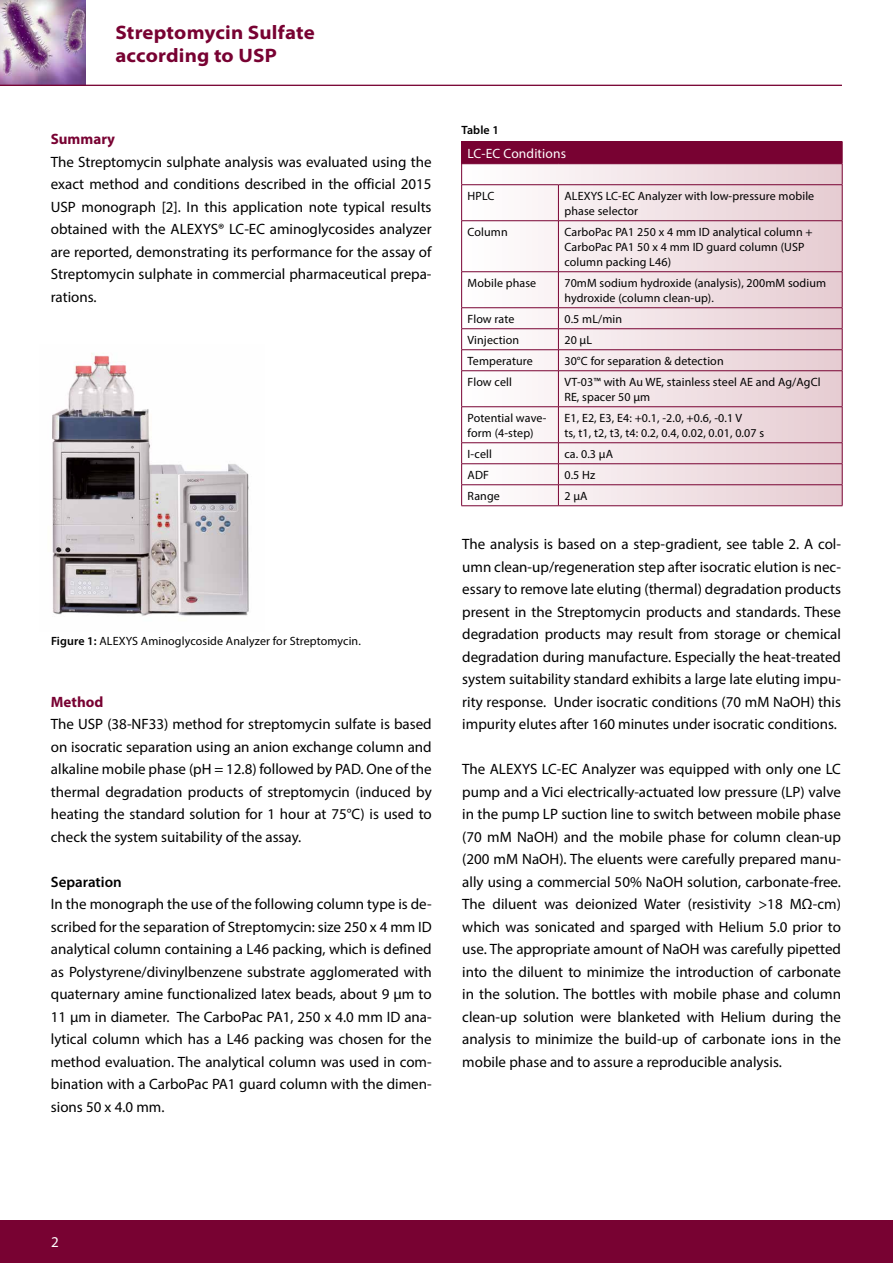
<style>
.page{position:relative;width:893px;height:1263px;background:#fff}
.page>*{position:absolute;margin:0;border:0;box-sizing:border-box;transform-origin:0 0}
.t1{font:700 semi-expanded 19.5px/22.5px "Myriad Pro";letter-spacing:.01em;color:#780232}
.t2{font:15px/22.5px "Myriad Pro";color:#000;text-align:justify}
.t3{font:700 15px "Myriad Pro";color:#780232}
.t4{font:600 15px "Myriad Pro";color:#000}
.t5{font:15px "Myriad Pro";color:#fff}
.t6{font:13.5px "Myriad Pro";letter-spacing:.01em;color:#fff}
.t7{font:12px/15px "Myriad Pro";letter-spacing:.01em;color:#000}
.t8{font:600 12px "Myriad Pro";letter-spacing:.01em;color:#000}
.s1{font-weight:600}
</style>
<div class="page">
<img style="left:0;top:0;width:86px;height:85px">
<div style="left:0;top:1220px;width:893px;height:43px;background:#780232"></div>
<hr style="left:0;top:85px;width:842px;height:1px;background:#780232">
<div style="left:462px;top:142px;width:380px;height:22px;background:#780232"></div>
<svg style="left:462px;top:164px;width:380px;height:341px"></svg>
<svg style="left:842px;top:142px;width:1px;height:42px"></svg>
<hr style="left:461px;top:184px;width:97px;height:1px;background:#780232">
<hr style="left:461px;top:185px;width:1px;height:35px;background:#780232">
<hr style="left:558px;top:184px;width:284px;height:1px;background:#780232">
<hr style="left:558px;top:185px;width:1px;height:35px;background:#780232">
<hr style="left:842px;top:185px;width:1px;height:35px;background:#780232">
<hr style="left:461px;top:220px;width:97px;height:1px;background:#780232">
<hr style="left:461px;top:221px;width:1px;height:50px;background:#780232">
<hr style="left:558px;top:220px;width:284px;height:1px;background:#780232">
<hr style="left:558px;top:221px;width:1px;height:50px;background:#780232">
<hr style="left:842px;top:221px;width:1px;height:50px;background:#780232">
<hr style="left:461px;top:271px;width:97px;height:1px;background:#780232">
<hr style="left:461px;top:272px;width:1px;height:35px;background:#780232">
<hr style="left:558px;top:271px;width:284px;height:1px;background:#780232">
<hr style="left:558px;top:272px;width:1px;height:35px;background:#780232">
<hr style="left:842px;top:272px;width:1px;height:35px;background:#780232">
<hr style="left:461px;top:307px;width:97px;height:1px;background:#780232">
<svg style="left:461px;top:308px;width:1px;height:62px"></svg>
<hr style="left:461px;top:371px;width:1px;height:35px;background:#780232">
<hr style="left:461px;top:407px;width:1px;height:35px;background:#780232">
<svg style="left:461px;top:443px;width:1px;height:62px"></svg>
<hr style="left:558px;top:307px;width:284px;height:1px;background:#780232">
<svg style="left:558px;top:308px;width:1px;height:62px"></svg>
<svg style="left:842px;top:308px;width:1px;height:62px"></svg>
<hr style="left:558px;top:371px;width:1px;height:35px;background:#780232">
<hr style="left:842px;top:371px;width:1px;height:35px;background:#780232">
<hr style="left:558px;top:407px;width:1px;height:35px;background:#780232">
<hr style="left:842px;top:407px;width:1px;height:35px;background:#780232">
<svg style="left:558px;top:443px;width:1px;height:62px"></svg>
<svg style="left:842px;top:443px;width:1px;height:62px"></svg>
<hr style="left:461px;top:328px;width:97px;height:1px;background:#780232">
<hr style="left:461px;top:349px;width:97px;height:1px;background:#780232">
<hr style="left:461px;top:370px;width:97px;height:1px;background:#780232">
<hr style="left:461px;top:406px;width:97px;height:1px;background:#780232">
<hr style="left:461px;top:442px;width:97px;height:1px;background:#780232">
<hr style="left:461px;top:463px;width:97px;height:1px;background:#780232">
<hr style="left:461px;top:484px;width:97px;height:1px;background:#780232">
<hr style="left:461px;top:505px;width:97px;height:1px;background:#780232">
<hr style="left:558px;top:328px;width:284px;height:1px;background:#780232">
<hr style="left:558px;top:349px;width:284px;height:1px;background:#780232">
<hr style="left:558px;top:370px;width:284px;height:1px;background:#780232">
<hr style="left:558px;top:406px;width:284px;height:1px;background:#780232">
<hr style="left:558px;top:442px;width:284px;height:1px;background:#780232">
<hr style="left:558px;top:463px;width:284px;height:1px;background:#780232">
<hr style="left:558px;top:484px;width:284px;height:1px;background:#780232">
<hr style="left:558px;top:505px;width:284px;height:1px;background:#780232">
<hr style="left:461px;top:141px;width:97px;height:1px;background:#780232">
<svg style="left:461px;top:142px;width:1px;height:42px"></svg>
<hr style="left:558px;top:141px;width:284px;height:1px;background:#780232">
<hr style="left:461px;top:163px;width:97px;height:1px;background:#780232">
<img style="left:52px;top:353px;width:197px;height:263px">
<h1 class="t1" style="left:115px;top:21px;width:201px">Streptomycin Sulfate according to USP</h1>
<p class="t3" style="left:51px;top:129px;width:66px">Summary</p>
<p class="t2" style="left:51px;top:150px;width:382px">The Streptomycin sulphate analysis was evaluated using the exact method and conditions described in the official 2015<br>USP monograph [2]. In this application note typical results obtained with the ALEXYS® LC-EC aminoglycosides analyzer are reported, demonstrating its performance for the assay of Streptomycin sulphate in commercial pharmaceutical prepa&shy;rations.</p>
<p class="t7" style="left:51px;top:633px;width:311px"><span class="s1">Figure 1:</span> ALEXYS Aminoglycoside Analyzer for Streptomycin.</p>
<p class="t3" style="left:51px;top:692px;width:54px">Method</p>
<p class="t2" style="left:51px;top:712px;width:382px">The USP (38-NF33) method for streptomycin sulfate is based on isocratic separation using an anion exchange column and alkaline mobile phase (pH = 12.8) followed by PAD. One of the thermal degradation products of streptomycin (induced by heating the standard solution for 1 hour at 75°C) is used to check the system suitability of the assay.</p>
<p class="t4" style="left:51px;top:872px;width:72px">Separation</p>
<p class="t2" style="left:51px;top:892px;width:382px">In the monograph the use of the following column type is de&shy;scribed for the separation of Streptomycin: size 250 x 4 mm ID analytical column containing a L46 packing, which is defined as Polystyrene/divinylbenzene substrate agglomerated with quaternary amine functionalized latex beads, about 9 µm to 11 µm in diameter. The CarboPac PA1, 250 x 4.0 mm ID ana&shy;lytical column which has a L46 packing was chosen for the method evaluation. The analytical column was used in com&shy;bination with a CarboPac PA1 guard column with the dimen&shy;sions 50 x 4.0 mm.</p>
<p class="t8" style="left:461px;top:123px;width:39px">Table 1</p>
<p class="t6" style="left:468px;top:145px;width:100px">LC-EC Conditions</p>
<p class="t7" style="left:468px;top:188px;width:28px">HPLC</p>
<p class="t7" style="left:564px;top:188px;width:251px">ALEXYS LC-EC Analyzer with low-pressure mobile phase selector</p>
<p class="t7" style="left:468px;top:224px;width:42px">Column</p>
<p class="t7" style="left:564px;top:224px;width:250px">CarboPac PA1 250 x 4 mm ID analytical column +<br>CarboPac PA1 50 x 4 mm ID guard column (USP column packing L46)</p>
<p class="t7" style="left:468px;top:275px;width:70px">Mobile phase</p>
<p class="t7" style="left:564px;top:275px;width:263px">70mM sodium hydroxide (analysis), 200mM sodium hydroxide (column clean-up).</p>
<p class="t7" style="left:468px;top:311px;width:48px">Flow rate</p>
<p class="t7" style="left:564px;top:311px;width:59px">0.5 mL/min</p>
<p class="t7" style="left:468px;top:332px;width:53px">Vinjection</p>
<p class="t7" style="left:564px;top:332px;width:29px">20 µL</p>
<p class="t7" style="left:468px;top:353px;width:67px">Temperature</p>
<p class="t7" style="left:564px;top:353px;width:161px">30°C for separation &amp; detection</p>
<p class="t7" style="left:468px;top:374px;width:46px">Flow cell</p>
<p class="t7" style="left:564px;top:374px;width:258px">VT-03™ with Au WE, stainless steel AE and Ag/AgCl<br>RE, spacer 50 µm</p>
<p class="t7" style="left:468px;top:410px;width:80px">Potential wave&shy;form (4-step)</p>
<p class="t7" style="left:564px;top:410px;width:201px">E1, E2, E3, E4: +0.1, -2.0, +0.6, -0.1 V<br>ts, t1, t2, t3, t4: 0.2, 0.4, 0.02, 0.01, 0.07 s</p>
<p class="t7" style="left:468px;top:446px;width:26px">I-cell</p>
<p class="t7" style="left:564px;top:446px;width:50px">ca. 0.3 µA</p>
<p class="t7" style="left:468px;top:467px;width:23px">ADF</p>
<p class="t7" style="left:564px;top:467px;width:33px">0.5 Hz</p>
<p class="t7" style="left:468px;top:488px;width:34px">Range</p>
<p class="t7" style="left:564px;top:488px;width:25px">2 µA</p>
<p class="t2" style="left:462px;top:532px;width:380px">The analysis is based on a step-gradient, see table 2. A col&shy;umn clean-up/regeneration step after isocratic elution is nec&shy;essary to remove late eluting (thermal) degradation products present in the Streptomycin products and standards. These degradation products may result from storage or chemical degradation during manufacture. Especially the heat-treated system suitability standard exhibits a large late eluting impu&shy;rity response. Under isocratic conditions (70 mM NaOH) this impurity elutes after 160 minutes under isocratic conditions.</p>
<p class="t2" style="left:462px;top:757px;width:380px">The ALEXYS LC-EC Analyzer was equipped with only one LC pump and a Vici electrically-actuated low pressure (LP) valve in the pump LP suction line to switch between mobile phase (70 mM NaOH) and the mobile phase for column clean-up (200 mM NaOH). The eluents were carefully prepared manu&shy;ally using a commercial 50% NaOH solution, carbonate-free.<br>The diluent was deionized Water (resistivity &gt;18 MΩ-cm) which was sonicated and sparged with Helium 5.0 prior to use. The appropriate amount of NaOH was carefully pipetted into the diluent to minimize the introduction of carbonate in the solution. The bottles with mobile phase and column clean-up solution were blanketed with Helium during the analysis to minimize the build-up of carbonate ions in the mobile phase and to assure a reproducible analysis.</p>
<p class="t5" style="left:51px;top:1232px;width:9px">2</p>
</div>
